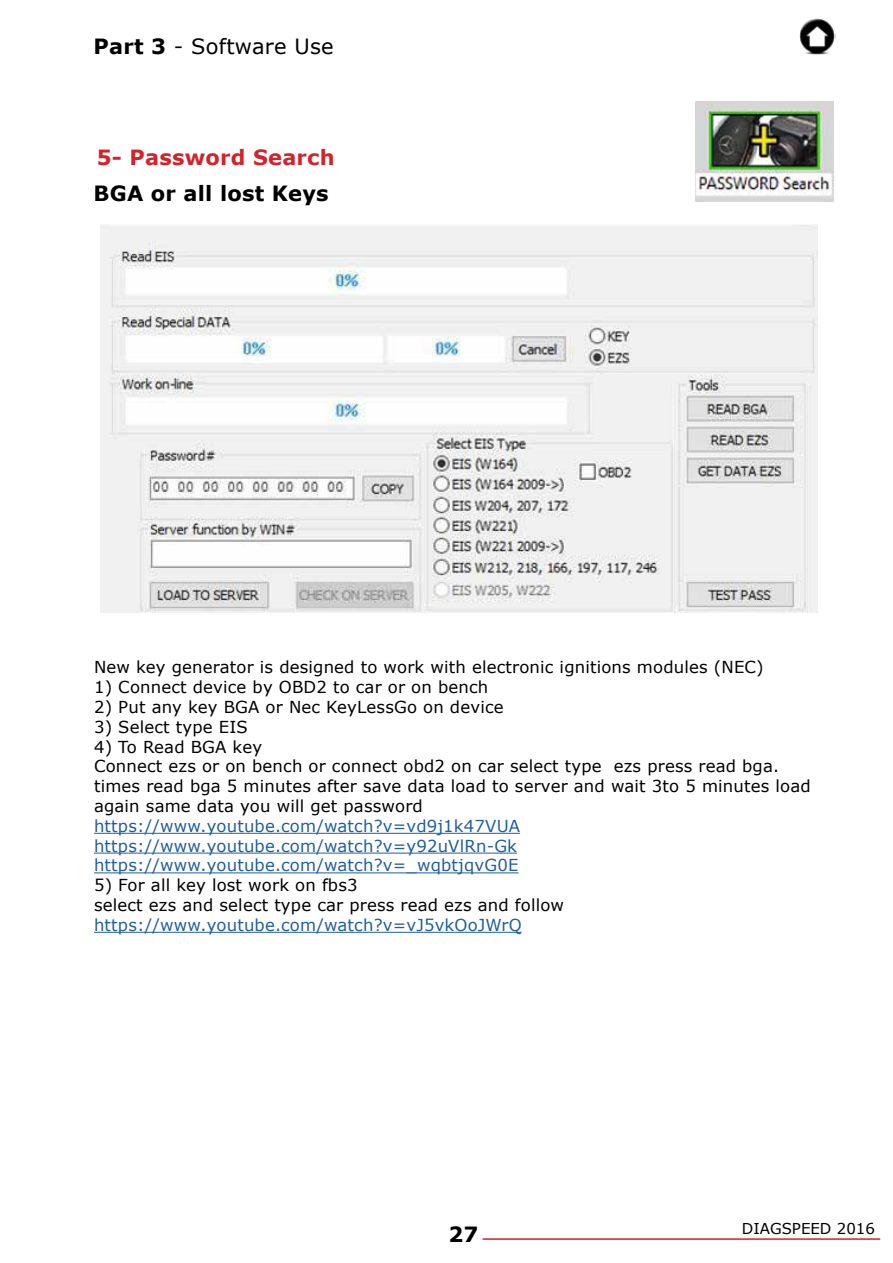
<style>
.page{position:relative;width:893px;height:1263px;background:#fff}
.page>*{position:absolute;margin:0;border:0;box-sizing:border-box;transform-origin:0 0}
.t1{font:700 21px "Verdana";letter-spacing:.01em;color:#000}
.t2{font:21px "Verdana";letter-spacing:.01em;color:#000}
.t3{font:700 21px "Verdana";letter-spacing:.01em;color:#d2232a}
.t4{font:16.5px/19.8px "Verdana";letter-spacing:.01em;color:#000}
.t5{font:16.5px/19.8px "Verdana";letter-spacing:.01em;color:#215e9e}
.t6{font:15px "Verdana";color:#000}
.s1{font-weight:700}
</style>
<div class="page">
<hr style="left:483px;top:1238px;width:397px;height:2px;background:#d2232a">
<img style="left:799px;top:18px;width:37px;height:36px">
<img style="left:695px;top:101px;width:138px;height:101px">
<hr style="left:94px;top:833px;width:426px;height:1px;background:#215e9e">
<hr style="left:94px;top:853px;width:423px;height:1px;background:#215e9e">
<hr style="left:94px;top:872px;width:425px;height:1px;background:#215e9e">
<hr style="left:94px;top:932px;width:428px;height:1px;background:#215e9e">
<img style="left:101px;top:225px;width:716px;height:387px">
<p class="t2" style="left:94px;top:33px;width:242px"><span class="s1">Part 3</span> - Software Use</p>
<p class="t3" style="left:97px;top:144px;width:239px">5- Password Search</p>
<p class="t1" style="left:94px;top:180px;width:237px">BGA or all lost Keys</p>
<p class="t4" style="left:94px;top:657px;width:671px">New key generator is designed to work with electronic ignitions modules (NEC(</p>
<p class="t4" style="left:94px;top:677px;width:396px">1) Connect device by OBD2 to car or on bench</p>
<p class="t4" style="left:94px;top:696px;width:411px">2) Put any key BGA or Nec KeyLessGo on device</p>
<p class="t4" style="left:94px;top:716px;width:155px">3) Select type EIS</p>
<p class="t4" style="left:94px;top:736px;width:170px">4) To Read BGA key</p>
<p class="t4" style="left:614px;top:756px;width:167px">ezs press read bga.</p>
<p class="t4" style="left:94px;top:756px;width:718px">Connect ezs or on bench or connect obd2 on car select type<br>times read bga 5 minutes after save data load to server and wait 3to 5 minutes load again same data you will get password</p>
<p class="t5" style="left:94px;top:815px;width:428px">https://www.youtube.com/watch v? =vd9 1j k47VUA https://www.youtube.com/watch v? =y92uVlRn-Gk https://www.youtube.com/watch v? =_wqbtjqvG0E</p>
<p class="t4" style="left:94px;top:875px;width:472px">5) For all key lost work on fbs3<br>select ezs and select type car press read ezs and follow</p>
<p class="t5" style="left:94px;top:914px;width:429px">https://www.youtube.com/watch v? =vJ5vkOoJWrQ</p>
<p class="t1" style="left:448px;top:1221px;width:31px">27</p>
<p class="t6" style="left:742px;top:1219px;width:135px">DIAGSPEED 2016</p>
</div>
